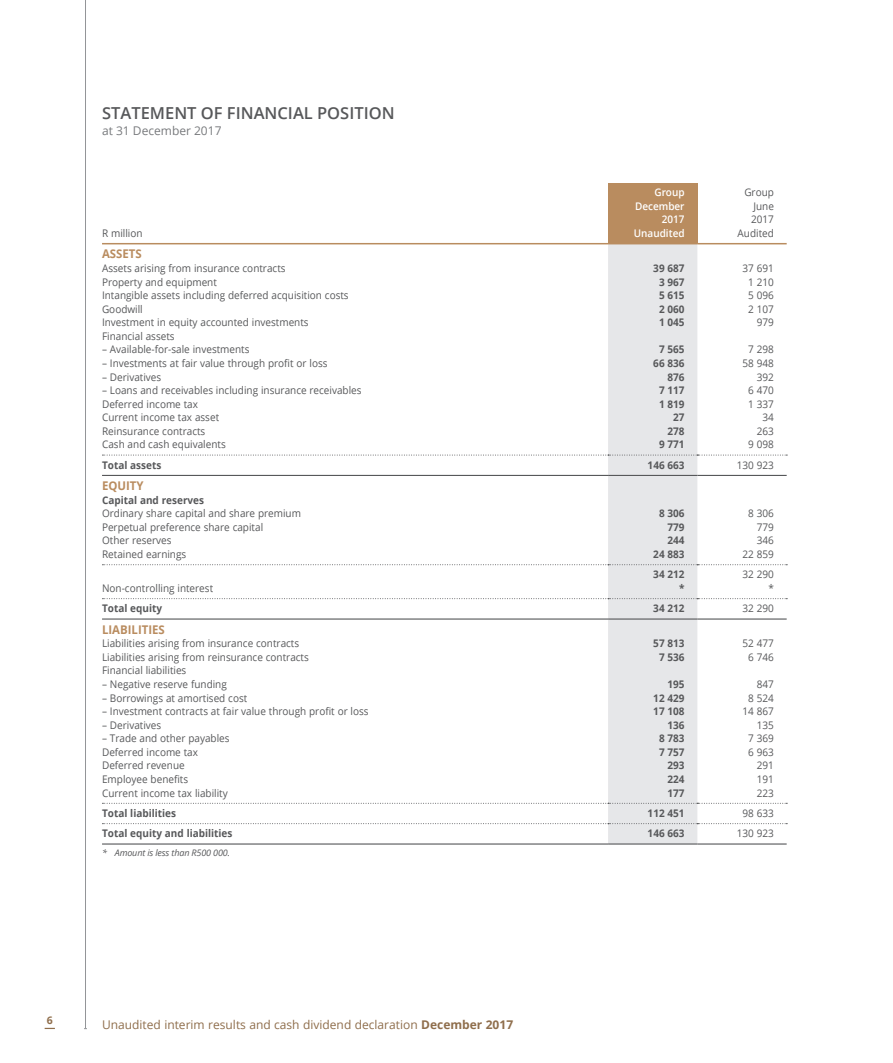
<style>
.page{position:relative;width:893px;height:1063px;background:#fff}
.page>*{position:absolute;margin:0;border:0;box-sizing:border-box;transform-origin:0 0}
.t1{font:600 16.5px "Open Sans";color:#57585a}
.t2{font:12px "Open Sans";color:#8f6e4c}
.t3{font:700 12px "Open Sans";color:#b98c5f;scale:.95 1}
.t4{font:12px "Open Sans";color:#787a7d}
.t5{font:10.5px/13.5px "Open Sans";color:#57585a;text-align:right;scale:.95 1}
.t6{font:700 10.5px "Open Sans";color:#57585a;scale:.95 1}
.t7{font:600 10.5px/13.5px "Open Sans";color:#fff;text-align:right;scale:.95 1}
.t8{font:700 10.5px "Open Sans";color:#8f6e4c}
.t9{font:italic 9px "Open Sans";letter-spacing:-.015em;color:#57585a}
.s1{font-weight:700}
</style>
<div class="page">
<div style="left:608px;top:183px;width:89px;height:61px;background:#b98c5f"></div>
<div style="left:608px;top:244px;width:89px;height:599px;background:#e6e7e9"></div>
<hr style="left:102px;top:475px;width:506px;height:1px;background:#57585a">
<hr style="left:608px;top:475px;width:89px;height:1px;background:#57585a">
<hr style="left:697px;top:475px;width:90px;height:1px;background:#57585a">
<hr style="left:102px;top:618px;width:506px;height:2px;background:#57585a">
<hr style="left:608px;top:618px;width:89px;height:2px;background:#57585a">
<hr style="left:697px;top:618px;width:90px;height:2px;background:#57585a">
<hr style="left:102px;top:243px;width:506px;height:1px;background:#b98c5f">
<hr style="left:697px;top:243px;width:90px;height:1px;background:#b98c5f">
<svg style="left:102px;top:455px;width:685px;height:1px"></svg>
<svg style="left:102px;top:564px;width:685px;height:1px"></svg>
<svg style="left:102px;top:598px;width:685px;height:1px"></svg>
<svg style="left:102px;top:803px;width:685px;height:1px"></svg>
<svg style="left:102px;top:823px;width:685px;height:1px"></svg>
<hr style="left:102px;top:843px;width:506px;height:2px;background:#57585a">
<hr style="left:608px;top:843px;width:89px;height:2px;background:#57585a">
<hr style="left:697px;top:843px;width:90px;height:2px;background:#57585a">
<hr style="left:85px;top:0;width:1px;height:1029px;background:#939598">
<h1 class="t1" style="left:102px;top:102px;width:294px">STATEMENT OF FINANCIAL POSITION</h1>
<p class="t4" style="left:102px;top:123px;width:121px">at 31 December 2017</p>
<p class="t5" style="left:102px;top:226px;width:44px">R million</p>
<p class="t7" style="left:634px;top:186px;width:55px">Group<br>December<br>2017<br>Unaudited</p>
<p class="t5" style="left:738px;top:186px;width:40px">Group<br>June<br>2017<br>Audited</p>
<p class="t3" style="left:102px;top:246px;width:43px">ASSETS</p>
<p class="t5" style="left:102px;top:261px;width:195px">Assets arising from insurance contracts</p>
<p class="t6" style="left:653px;top:261px;width:34px">39 687</p>
<p class="t5" style="left:742px;top:261px;width:35px">37 691</p>
<p class="t5" style="left:102px;top:275px;width:122px">Property and equipment</p>
<p class="t6" style="left:659px;top:274px;width:28px">3 967</p>
<p class="t5" style="left:748px;top:275px;width:29px">1 210</p>
<p class="t5" style="left:102px;top:288px;width:261px">Intangible assets including deferred acquisition costs</p>
<p class="t6" style="left:659px;top:288px;width:28px">5 615</p>
<p class="t5" style="left:748px;top:288px;width:29px">5 096</p>
<p class="t5" style="left:102px;top:302px;width:44px">Goodwill</p>
<p class="t6" style="left:659px;top:301px;width:28px">2 060</p>
<p class="t5" style="left:748px;top:302px;width:29px">2 107</p>
<p class="t5" style="left:102px;top:315px;width:219px">Investment in equity accounted investments</p>
<p class="t6" style="left:659px;top:315px;width:28px">1 045</p>
<p class="t5" style="left:757px;top:315px;width:20px">979</p>
<p class="t5" style="left:102px;top:329px;width:78px">Financial assets</p>
<p class="t5" style="left:102px;top:343px;width:157px">– Available-for-sale investments</p>
<p class="t6" style="left:659px;top:342px;width:28px">7 565</p>
<p class="t5" style="left:748px;top:343px;width:29px">7 298</p>
<p class="t5" style="left:102px;top:356px;width:239px">– Investments at fair value through profit or loss</p>
<p class="t6" style="left:653px;top:356px;width:34px">66 836</p>
<p class="t5" style="left:742px;top:356px;width:35px">58 948</p>
<p class="t5" style="left:102px;top:370px;width:64px">– Derivatives</p>
<p class="t6" style="left:667px;top:369px;width:19px">876</p>
<p class="t5" style="left:757px;top:370px;width:20px">392</p>
<p class="t5" style="left:102px;top:383px;width:275px">– Loans and receivables including insurance receivables</p>
<p class="t6" style="left:659px;top:383px;width:28px">7 117</p>
<p class="t5" style="left:748px;top:383px;width:29px">6 470</p>
<p class="t5" style="left:102px;top:397px;width:103px">Deferred income tax</p>
<p class="t6" style="left:659px;top:396px;width:28px">1 819</p>
<p class="t5" style="left:748px;top:397px;width:29px">1 337</p>
<p class="t5" style="left:102px;top:410px;width:125px">Current income tax asset</p>
<p class="t6" style="left:673px;top:410px;width:13px">27</p>
<p class="t5" style="left:762px;top:410px;width:14px">34</p>
<p class="t5" style="left:102px;top:424px;width:110px">Reinsurance contracts</p>
<p class="t6" style="left:668px;top:424px;width:19px">278</p>
<p class="t5" style="left:757px;top:424px;width:20px">263</p>
<p class="t5" style="left:102px;top:437px;width:132px">Cash and cash equivalents</p>
<p class="t6" style="left:659px;top:437px;width:28px">9 771</p>
<p class="t5" style="left:748px;top:437px;width:29px">9 098</p>
<p class="t6" style="left:102px;top:457px;width:64px">Total assets</p>
<p class="t6" style="left:648px;top:457px;width:40px">146 663</p>
<p class="t5" style="left:737px;top:458px;width:41px">130 923</p>
<p class="t3" style="left:102px;top:477px;width:45px">EQUITY</p>
<p class="t6" style="left:102px;top:492px;width:109px">Capital and reserves</p>
<p class="t5" style="left:102px;top:506px;width:211px">Ordinary share capital and share premium</p>
<p class="t6" style="left:659px;top:506px;width:28px">8 306</p>
<p class="t5" style="left:748px;top:506px;width:29px">8 306</p>
<p class="t5" style="left:102px;top:520px;width:171px">Perpetual preference share capital</p>
<p class="t6" style="left:667px;top:520px;width:19px">779</p>
<p class="t5" style="left:757px;top:520px;width:20px">779</p>
<p class="t5" style="left:102px;top:534px;width:75px">Other reserves</p>
<p class="t6" style="left:668px;top:533px;width:19px">244</p>
<p class="t5" style="left:757px;top:534px;width:20px">346</p>
<p class="t5" style="left:102px;top:547px;width:90px">Retained earnings</p>
<p class="t6" style="left:653px;top:547px;width:34px">24 883</p>
<p class="t5" style="left:743px;top:547px;width:35px">22 859</p>
<p class="t6" style="left:653px;top:567px;width:34px">34 212</p>
<p class="t5" style="left:743px;top:568px;width:35px">32 290</p>
<p class="t5" style="left:102px;top:581px;width:118px">Non-controlling interest</p>
<p class="t6" style="left:679px;top:581px;width:7px">*</p>
<p class="t5" style="left:768px;top:581px;width:7px">*</p>
<p class="t6" style="left:102px;top:601px;width:65px">Total equity</p>
<p class="t6" style="left:653px;top:601px;width:34px">34 212</p>
<p class="t5" style="left:743px;top:601px;width:35px">32 290</p>
<p class="t3" style="left:102px;top:621px;width:68px">LIABILITIES</p>
<p class="t5" style="left:102px;top:636px;width:209px">Liabilities arising from insurance contracts</p>
<p class="t6" style="left:653px;top:636px;width:34px">57 813</p>
<p class="t5" style="left:742px;top:636px;width:35px">52 477</p>
<p class="t5" style="left:102px;top:650px;width:219px">Liabilities arising from reinsurance contracts</p>
<p class="t6" style="left:659px;top:650px;width:28px">7 536</p>
<p class="t5" style="left:748px;top:650px;width:29px">6 746</p>
<p class="t5" style="left:102px;top:664px;width:90px">Financial liabilities</p>
<p class="t5" style="left:102px;top:677px;width:133px">– Negative reserve funding</p>
<p class="t6" style="left:667px;top:677px;width:19px">195</p>
<p class="t5" style="left:757px;top:677px;width:20px">847</p>
<p class="t5" style="left:102px;top:691px;width:154px">– Borrowings at amortised cost</p>
<p class="t6" style="left:653px;top:690px;width:34px">12 429</p>
<p class="t5" style="left:748px;top:691px;width:29px">8 524</p>
<p class="t5" style="left:102px;top:704px;width:282px">– Investment contracts at fair value through profit or loss</p>
<p class="t6" style="left:653px;top:704px;width:34px">17 108</p>
<p class="t5" style="left:742px;top:704px;width:35px">14 867</p>
<p class="t5" style="left:102px;top:718px;width:64px">– Derivatives</p>
<p class="t6" style="left:667px;top:717px;width:19px">136</p>
<p class="t5" style="left:757px;top:718px;width:20px">135</p>
<p class="t5" style="left:102px;top:731px;width:136px">– Trade and other payables</p>
<p class="t6" style="left:659px;top:731px;width:28px">8 783</p>
<p class="t5" style="left:748px;top:731px;width:29px">7 369</p>
<p class="t5" style="left:102px;top:745px;width:103px">Deferred income tax</p>
<p class="t6" style="left:659px;top:745px;width:28px">7 757</p>
<p class="t5" style="left:748px;top:745px;width:29px">6 963</p>
<p class="t5" style="left:102px;top:759px;width:88px">Deferred revenue</p>
<p class="t6" style="left:667px;top:758px;width:19px">293</p>
<p class="t5" style="left:757px;top:759px;width:20px">291</p>
<p class="t5" style="left:102px;top:772px;width:92px">Employee benefits</p>
<p class="t6" style="left:668px;top:772px;width:19px">224</p>
<p class="t5" style="left:757px;top:772px;width:20px">191</p>
<p class="t5" style="left:102px;top:786px;width:134px">Current income tax liability</p>
<p class="t6" style="left:668px;top:785px;width:19px">177</p>
<p class="t5" style="left:757px;top:786px;width:20px">223</p>
<p class="t6" style="left:102px;top:806px;width:79px">Total liabilities</p>
<p class="t6" style="left:648px;top:806px;width:40px">112 451</p>
<p class="t5" style="left:743px;top:806px;width:35px">98 633</p>
<p class="t6" style="left:102px;top:826px;width:139px">Total equity and liabilities</p>
<p class="t6" style="left:648px;top:826px;width:40px">146 663</p>
<p class="t5" style="left:737px;top:826px;width:41px">130 923</p>
<p class="t9" style="left:102px;top:847px;width:129px">* Amount is less than R500 000.</p>
<p class="t8" style="left:47px;top:1012px;width:7px">6</p>
<p class="t2" style="left:102px;top:1016px;width:413px">Unaudited interim results and cash dividend declaration <span class="s1">December 2017</span></p>
</div>
